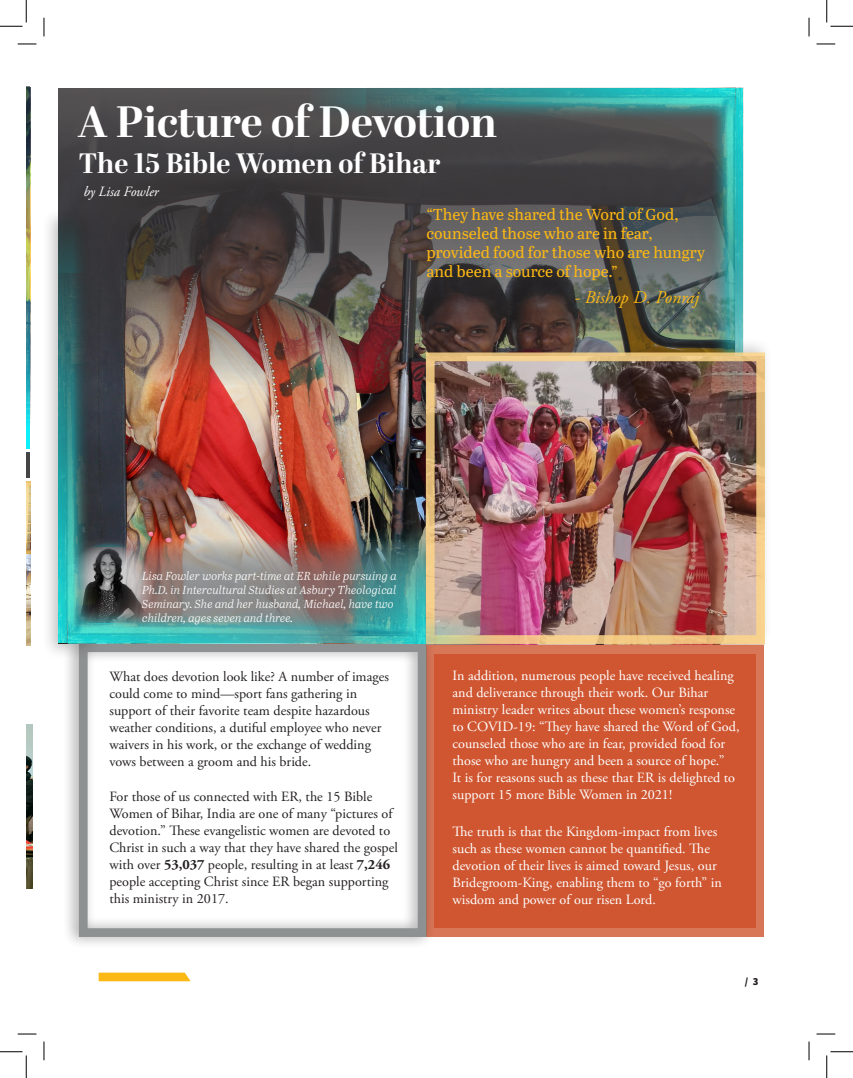
<style>
.page{position:relative;width:853px;height:1078px;background:#fff}
.page>*{position:absolute;margin:0;border:0;box-sizing:border-box;transform-origin:0 0}
.Smaller_Titles{font:700 43.75px "Abril Display";letter-spacing:-.005em;color:#fff}
.Smaller_Titles-2{font:700 28px "Abril Display";color:#fff}
.Body_Text{font:italic 18px "Adobe Garamond Pro";color:#fcb814}
.Body_Text-2{font:15.75px/19px "Abril Text";color:#fcb814}
.Body_Text-3{font:14.12px/17px "Adobe Garamond Pro";color:#fff}
.Body_Text-4{font:14.12px/17px "Adobe Garamond Pro";color:#231f20}
.Body_Text-5{font:italic 14.12px "Adobe Garamond Pro";color:#fff}
.Body_Text-6{font:italic 11.62px/13.9px "Abril Text Lt";color:#fff}
.s1{font-weight:700}
</style>
<div class="page">
<hr style="left:26px;top:452px;width:4px;height:26px;background:#454545">
<img style="left:26px;top:482px;width:4px;height:163px">
<img style="left:26px;top:725px;width:7px;height:163px">
<div style="left:426px;top:358px;width:338px;height:579px;background:#d87658"></div>
<hr style="left:26px;top:87px;width:4px;height:362px;background:#0df0fb">
<img style="left:26px;top:230px;width:4px;height:192px">
<div style="left:62px;top:631px;width:373px;height:319px;background:#231f20;opacity:.55"></div>
<div style="left:79px;top:643px;width:347px;height:294px;border:9px solid #6d7172"></div>
<div style="left:434px;top:654px;width:322px;height:273px;background:#cf5631"></div>
<svg style="left:99px;top:973px;width:92px;height:8px"></svg>
<img style="left:101px;top:384px;width:309px;height:155px">
<svg style="left:101px;top:539px;width:238px;height:70px;background:#97807b"></svg>
<img style="left:58px;top:88px;width:651px;height:296px">
<svg style="left:26px;top:86px;width:4px;height:144px"></svg>
<img style="left:709px;top:88px;width:34px;height:248px">
<svg style="left:101px;top:542px;width:52px;height:5px"></svg>
<img style="left:101px;top:547px;width:52px;height:62px">
<div style="left:410px;top:336px;width:363px;height:313px;background:#231f20;opacity:.28"></div>
<img style="left:436px;top:362px;width:319px;height:272px">
<div style="left:308px;top:88px;width:427px;height:34px;background:linear-gradient(to bottom,#496465,#514e4e)"></div>
<img style="left:366px;top:88px;width:369px;height:34px">
<div style="left:426px;top:352px;width:339px;height:292px;border:9px solid #fed689"></div>
<img style="left:339px;top:526px;width:86px;height:83px">
<div style="left:42px;top:208px;width:59px;height:452px;background:#231f20;opacity:.28"></div>
<svg style="left:58px;top:215px;width:34px;height:59px;background:#313d40"></svg>
<img style="left:58px;top:274px;width:34px;height:369px">
<svg style="left:437px;top:609px;width:58px;height:34px;background:#b79c90"></svg>
<img style="left:68px;top:609px;width:369px;height:34px">
<svg style="left:18px;top:43px;width:18px;height:2px"></svg>
<svg style="left:816px;top:43px;width:19px;height:2px"></svg>
<svg style="left:18px;top:1033px;width:18px;height:2px"></svg>
<svg style="left:816px;top:1033px;width:19px;height:2px"></svg>
<svg style="left:43px;top:18px;width:2px;height:18px"></svg>
<svg style="left:43px;top:1041px;width:2px;height:19px"></svg>
<svg style="left:808px;top:18px;width:2px;height:18px"></svg>
<svg style="left:808px;top:1041px;width:2px;height:19px"></svg>
<svg style="left:0;top:0;width:27px;height:27px"></svg>
<svg style="left:0;top:1051px;width:27px;height:27px"></svg>
<svg style="left:826px;top:0;width:27px;height:27px"></svg>
<svg style="left:826px;top:1051px;width:27px;height:27px"></svg>
<p class="Smaller_Titles" style="left:78px;top:91px;width:421px">A Picture of Devotion</p>
<p class="Smaller_Titles-2" style="left:79px;top:144px;width:363px">The 15 Bible Women of Bihar</p>
<p class="Body_Text-5" style="left:83px;top:183px;width:77px">by Lisa Fowler</p>
<p class="Body_Text-2" style="left:426px;top:204px;width:280px">“They have shared the Word of God, counseled those who are in fear, provided food for those who are hungry and been a source of hope.”</p>
<p class="Body_Text" style="left:575px;top:286px;width:126px">- Bishop D. Ponraj</p>
<p class="Body_Text-6" style="left:142px;top:569px;width:256px">Lisa Fowler works part-time at ER while pursuing a Ph.D. in Intercultural Studies at Asbury Theological Seminary. She and her husband, Michael, have two children, ages seven and three.</p>
<p class="Body_Text-4" style="left:109px;top:668px;width:281px">What does devotion look like? A number of images could come to mind—sport fans gathering in support of their favorite team despite hazardous weather conditions, a dutiful employee who never waivers in his work, or the exchange of wedding vows between a groom and his bride.</p>
<p class="Body_Text-3" style="left:452px;top:667px;width:289px">In addition, numerous people have received healing and deliverance through their work. Our Bihar ministry leader writes about these women’s response to COVID-19: “They have shared the Word of God, counseled those who are in fear, provided food for those who are hungry and been a source of hope.”<br>It is for reasons such as these that ER is delighted to</p>
<p class="Body_Text-4" style="left:109px;top:788px;width:264px">For those of us connected with ER, the 15 Bible</p>
<p class="Body_Text-3" style="left:452px;top:786px;width:221px">support 15 more Bible Women in 2021!</p>
<p class="Body_Text-4" style="left:109px;top:805px;width:290px">Women of Bihar, India are one of many “pictures of devotion.” These evangelistic women are devoted to Christ in such a way that they have shared the gospel with over <span class="s1">53,037</span> people, resulting in at least <span class="s1">7,246 </span>people accepting Christ since ER began supporting this ministry in 2017.</p>
<p class="Body_Text-3" style="left:452px;top:824px;width:271px">The truth is that the Kingdom-impact from lives such as these women cannot be quantified. The devotion of their lives is aimed toward Jesus, our Bridegroom-King, enabling them to “go forth” in wisdom and power of our risen Lord.</p>
</div>
